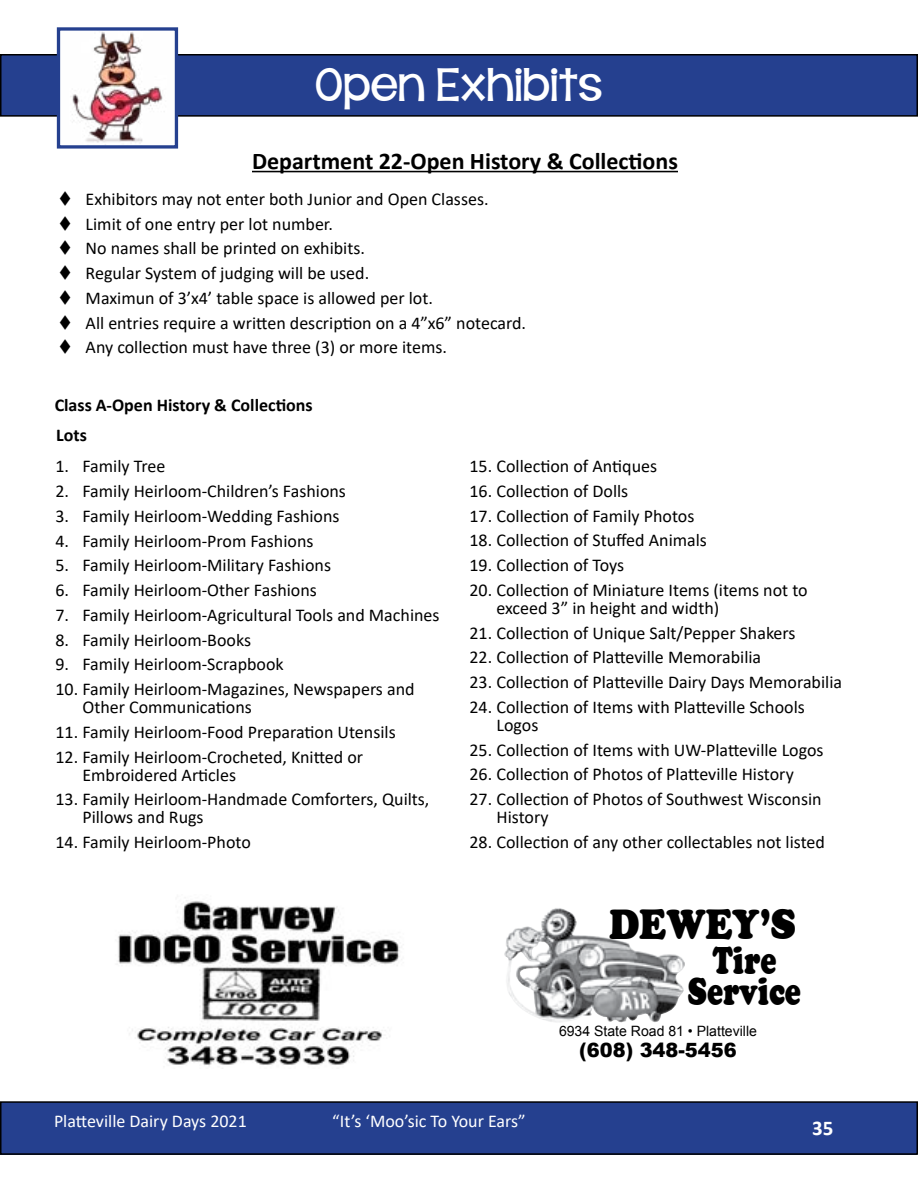
<style>
.page{position:relative;width:918px;height:1188px;background:#fff}
.page>*{position:absolute;margin:0;border:0;box-sizing:border-box;transform-origin:0 0}
.t1{font:45px "KG Behind These Hazel Eyes";letter-spacing:.025em;color:#fff}
.t2{font:900 40.05px "Cooper BT";color:#000;scale:.9 1}
.t3{font:900 36.75px/30.9px "Cooper BT";color:#000;text-align:center;scale:.76 1}
.t4{font:700 24px "Calibri";color:#000}
.t5{font:700 21px "Calibri";color:#fff}
.t6{font:900 19.65px "Arial";color:#000}
.t7{font:18px/24.8px "Calibri";color:#000}
.t8{font:18px "Calibri";color:#fff}
.t9{font:700 18px "Calibri";color:#000}
.t10{font:14.25px "Arial";color:#000}
</style>
<div class="page">
<div style="left:1px;top:55px;width:916px;height:61px;background:#25408f"></div>
<div style="left:0;top:54px;width:918px;height:63px;border:2px solid #000"></div>
<div style="left:1px;top:1102px;width:916px;height:52px;background:#25408f"></div>
<div style="left:0;top:1101px;width:918px;height:54px;border:2px solid #000"></div>
<img style="left:61px;top:32px;width:113px;height:113px">
<div style="left:57px;top:27px;width:121px;height:122px;border:3px solid #25408f"></div>
<hr style="left:252px;top:171px;width:426px;height:1px;background:#000">
<img style="left:118px;top:900px;width:282px;height:169px">
<img style="left:504px;top:908px;width:181px;height:115px">
<h1 class="t1" style="left:316px;top:60px;width:288px">Open Exhibits</h1>
<h3 class="t4" style="left:252px;top:144px;width:428px">Department 22-Open History &amp; Collections</h3>
<p class="t7" style="left:86px;top:186px;width:442px">Exhibitors may not enter both Junior and Open Classes.<br>Limit of one entry per lot number.<br>No names shall be printed on exhibits.<br>Regular System of judging will be used.<br>Maximun of 3’x4’ table space is allowed per lot.<br>All entries require a written description on a 4”x6” notecard.<br>Any collection must have three (3) or more items.</p>
<p class="t9" style="left:55px;top:392px;width:260px">Class A-Open History &amp; Collections</p>
<p class="t9" style="left:56px;top:422px;width:32px">Lots</p>
<p class="t7" style="left:55px;top:453px;width:111px">1. Family Tree</p>
<p class="t7" style="left:55px;top:478px;width:292px">2. Family Heirloom-Children’s Fashions</p>
<p class="t7" style="left:55px;top:503px;width:286px">3. Family Heirloom-Wedding Fashions</p>
<p class="t7" style="left:55px;top:528px;width:260px">4. Family Heirloom-Prom Fashions</p>
<p class="t7" style="left:55px;top:552px;width:277px">5. Family Heirloom-Military Fashions</p>
<p class="t7" style="left:55px;top:577px;width:263px">6. Family Heirloom-Other Fashions</p>
<p class="t7" style="left:55px;top:602px;width:386px">7. Family Heirloom-Agricultural Tools and Machines</p>
<p class="t7" style="left:55px;top:627px;width:197px">8. Family Heirloom-Books</p>
<p class="t7" style="left:55px;top:651px;width:230px">9. Family Heirloom-Scrapbook</p>
<p class="t7" style="left:82px;top:680px;width:334px;line-height:18px;text-indent:-27px">10. Family Heirloom-Magazines, Newspapers and<br>Other Communications</p>
<p class="t7" style="left:55px;top:719px;width:342px">11. Family Heirloom-Food Preparation Utensils</p>
<p class="t7" style="left:82px;top:747px;width:282px;line-height:18px;text-indent:-27px">12. Family Heirloom-Crocheted, Knitted or<br>Embroidered Articles</p>
<p class="t7" style="left:82px;top:790px;width:349px;line-height:18px;text-indent:-27px">13. Family Heirloom-Handmade Comforters, Quilts,<br>Pillows and Rugs</p>
<p class="t7" style="left:55px;top:829px;width:197px">14. Family Heirloom-Photo</p>
<p class="t7" style="left:469px;top:453px;width:189px">15. Collection of Antiques</p>
<p class="t7" style="left:469px;top:478px;width:160px">16. Collection of Dolls</p>
<p class="t7" style="left:469px;top:503px;width:226px">17. Collection of Family Photos</p>
<p class="t7" style="left:469px;top:528px;width:239px">18. Collection of Stuffed Animals</p>
<p class="t7" style="left:469px;top:552px;width:156px">19. Collection of Toys</p>
<p class="t7" style="left:496px;top:580px;width:313px;line-height:18px;text-indent:-27px">20. Collection of Miniature Items (items not to exceed 3” in height and width)</p>
<p class="t7" style="left:469px;top:620px;width:328px">21. Collection of Unique Salt/Pepper Shakers</p>
<p class="t7" style="left:469px;top:645px;width:293px">22. Collection of Platteville Memorabilia</p>
<p class="t7" style="left:469px;top:669px;width:374px">23. Collection of Platteville Dairy Days Memorabilia</p>
<p class="t7" style="left:496px;top:697px;width:310px;line-height:18px;text-indent:-27px">24. Collection of Items with Platteville Schools<br>Logos</p>
<p class="t7" style="left:469px;top:737px;width:356px">25. Collection of Items with UW-Platteville Logos</p>
<p class="t7" style="left:469px;top:762px;width:326px">26. Collection of Photos of Platteville History</p>
<p class="t7" style="left:496px;top:790px;width:327px;line-height:18px;text-indent:-27px">27. Collection of Photos of Southwest Wisconsin<br>History</p>
<p class="t7" style="left:469px;top:829px;width:357px">28. Collection of any other collectables not listed</p>
<h2 class="t2" style="left:609px;top:900px;width:209px">DEWEY’S</h2>
<h3 class="t3" style="left:688px;top:946px;width:150px">Tire<br>Service</h3>
<p class="t10" style="left:559px;top:1021px;width:199px">6934 State Road 81 • Platteville</p>
<p class="t6" style="left:579px;top:1036px;width:159px">(608) 348-5456</p>
<p class="t8" style="left:54px;top:1108px;width:194px">Platteville Dairy Days 2021</p>
<p class="t8" style="left:332px;top:1108px;width:195px">“It’s ‘Moo’sic To Your Ears”</p>
<p class="t5" style="left:812px;top:1113px;width:23px">35</p>
</div>
